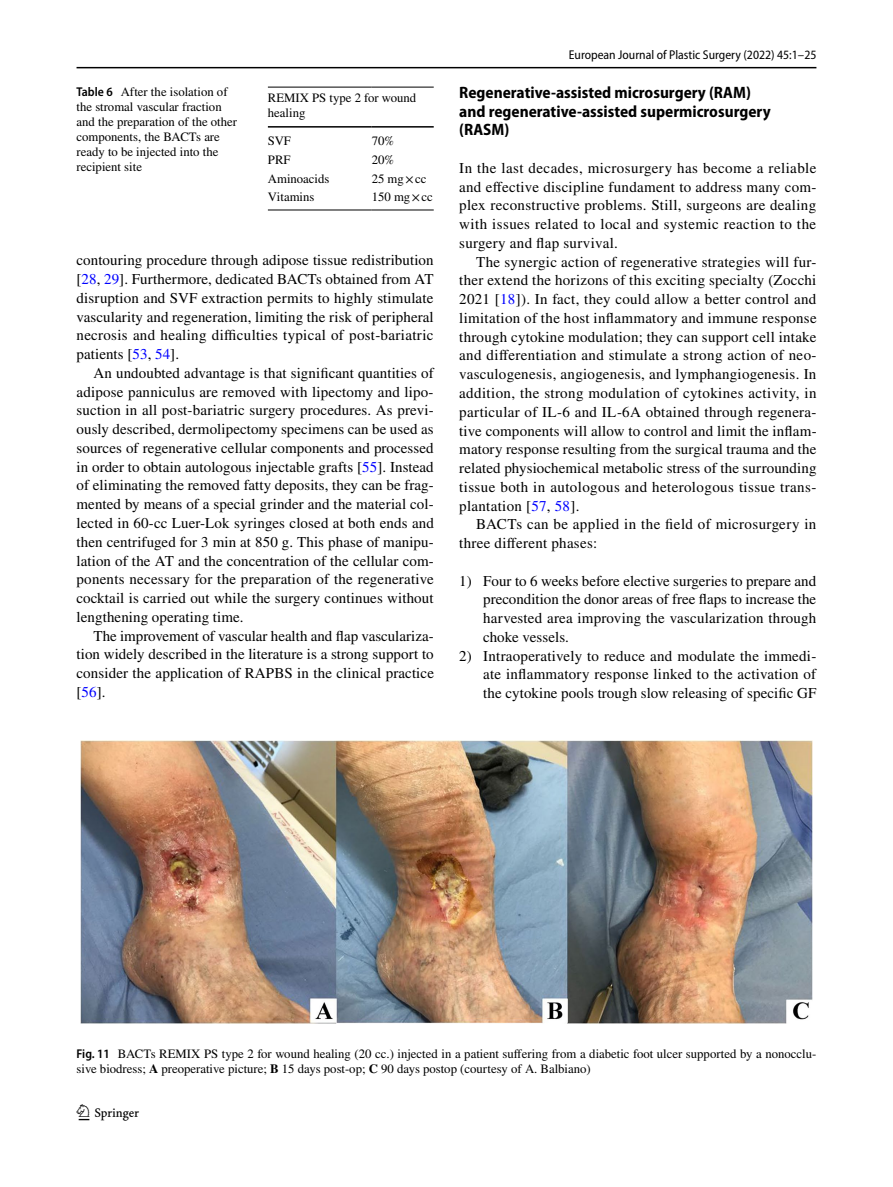
<style>
.page{position:relative;width:893px;height:1187px;background:#fff}
.page>*{position:absolute;margin:0;border:0;box-sizing:border-box;transform-origin:0 0}
.t1{font:22.5px "Springnew Regular 2";color:#000}
.t2{font:700 semi-condensed 16.5px/18.8px "Myriad Pro";color:#000}
.t3{font:15px/18.8px "STIX";letter-spacing:.015em;color:#000;text-align:justify}
.t4{font:12.75px/15px "STIX";color:#000}
.t5{font:semi-condensed 12.75px "Myriad Pro";color:#000}
.s1{font-family:"Myriad Pro";font-weight:600;font-stretch:semi-condensed}
.s2{color:#00f}
.s3{font-weight:700}
</style>
<div class="page">
<hr style="left:77px;top:67px;width:739px;height:1px;background:#000">
<hr style="left:268px;top:87px;width:104px;height:1px;background:#000">
<hr style="left:372px;top:87px;width:62px;height:1px;background:#000">
<hr style="left:268px;top:126px;width:104px;height:2px;background:#000">
<hr style="left:372px;top:126px;width:62px;height:2px;background:#000">
<hr style="left:268px;top:209px;width:104px;height:1px;background:#000">
<hr style="left:372px;top:209px;width:62px;height:1px;background:#000">
<img style="left:81px;top:740px;width:731px;height:283px">
<p class="t4" style="left:77px;top:85px;width:162px"><span class="s1">Table 6</span> After the isolation of the stromal vascular fraction and the preparation of the other components, the BACTs are ready to be injected into the recipient site</p>
<p class="t4" style="left:268px;top:91px;width:150px">REMIX PS type 2 for wound healing</p>
<p class="t4" style="left:268px;top:134px;width:25px">SVF</p>
<p class="t4" style="left:372px;top:134px;width:24px">70%</p>
<p class="t4" style="left:268px;top:153px;width:24px">PRF</p>
<p class="t4" style="left:372px;top:153px;width:24px">20%</p>
<p class="t4" style="left:268px;top:172px;width:63px">Aminoacids</p>
<p class="t4" style="left:372px;top:172px;width:56px">25 mg×cc</p>
<p class="t4" style="left:268px;top:190px;width:48px">Vitamins</p>
<p class="t4" style="left:372px;top:190px;width:63px">150 mg×cc</p>
<p class="t3" style="left:77px;top:252px;width:359px">contouring procedure through adipose tissue redistribution [<span class="s2">28</span>, <span class="s2">29</span>]. Furthermore, dedicated BACTs obtained from AT disruption and SVF extraction permits to highly stimulate vascularity and regeneration, limiting the risk of peripheral necrosis and healing difficulties typical of post-bariatric patients [<span class="s2">53</span>, <span class="s2">54</span>].</p>
<p class="t3" style="left:77px;top:364px;width:359px;text-indent:17px">An undoubted advantage is that significant quantities of adipose panniculus are removed with lipectomy and lipo&shy;suction in all post-bariatric surgery procedures. As previ&shy;ously described, dermolipectomy specimens can be used as sources of regenerative cellular components and processed in order to obtain autologous injectable grafts [<span class="s2">55</span>]. Instead of eliminating the removed fatty deposits, they can be frag&shy;mented by means of a special grinder and the material col&shy;lected in 60-cc Luer-Lok syringes closed at both ends and then centrifuged for 3 min at 850 g. This phase of manipu&shy;lation of the AT and the concentration of the cellular com&shy;ponents necessary for the preparation of the regenerative cocktail is carried out while the surgery continues without lengthening operating time.</p>
<p class="t3" style="left:77px;top:627px;width:359px;text-indent:17px">The improvement of vascular health and flap vasculariza&shy;tion widely described in the literature is a strong support to consider the application of RAPBS in the clinical practice [<span class="s2">56</span>].</p>
<p class="t5" style="left:569px;top:48px;width:249px">European Journal of Plastic Surgery (2022) 45:1–25</p>
<p class="t2" style="left:459px;top:83px;width:313px">Regenerative‑assisted microsurgery (RAM) and regenerative‑assisted supermicrosurgery (RASM)</p>
<p class="t3" style="left:459px;top:159px;width:359px">In the last decades, microsurgery has become a reliable and effective discipline fundament to address many com&shy;plex reconstructive problems. Still, surgeons are dealing with issues related to local and systemic reaction to the surgery and flap survival.</p>
<p class="t3" style="left:459px;top:253px;width:359px;text-indent:17px">The synergic action of regenerative strategies will fur&shy;ther extend the horizons of this exciting specialty (Zocchi 2021 [<span class="s2">18</span>]). In fact, they could allow a better control and limitation of the host inflammatory and immune response through cytokine modulation; they can support cell intake and differentiation and stimulate a strong action of neo&shy;vasculogenesis, angiogenesis, and lymphangiogenesis. In addition, the strong modulation of cytokines activity, in particular of IL-6 and IL-6A obtained through regenera&shy;tive components will allow to control and limit the inflam&shy;matory response resulting from the surgical trauma and the related physiochemical metabolic stress of the surrounding tissue both in autologous and heterologous tissue trans&shy;plantation [<span class="s2">57</span>, <span class="s2">58</span>].</p>
<p class="t3" style="left:459px;top:516px;width:359px;text-indent:17px">BACTs can be applied in the field of microsurgery in three different phases:</p>
<p class="t3" style="left:483px;top:572px;width:335px;text-indent:-24px">1) Four to 6 weeks before elective surgeries to prepare and precondition the donor areas of free flaps to increase the harvested area improving the vascularization through choke vessels.</p>
<p class="t3" style="left:483px;top:647px;width:335px;text-indent:-24px">2) Intraoperatively to reduce and modulate the immedi&shy;ate inflammatory response linked to the activation of the cytokine pools trough slow releasing of specific GF</p>
<p class="t4" style="left:77px;top:1047px;width:741px"><span class="s1">Fig. 11</span> BACTs REMIX PS type 2 for wound healing (20 cc.) injected in a patient suffering from a diabetic foot ulcer supported by a nonocclu&shy;sive biodress; <span class="s3">A</span> preoperative picture; <span class="s3">B</span> 15 days post-op; <span class="s3">C</span> 90 days postop (courtesy of A. Balbiano)</p>
<h1 class="t1" style="left:79px;top:1104px;width:62px">1 3</h1>
</div>
